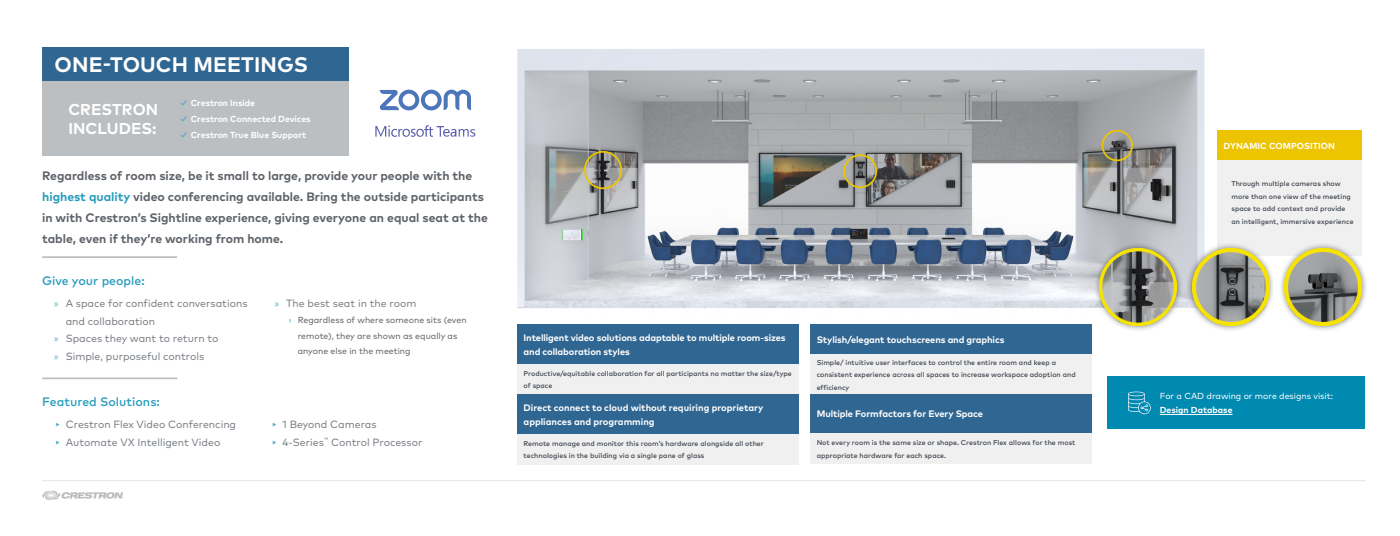
<style>
.page{position:relative;width:1400px;height:536px;background:#fff}
.page>*{position:absolute;margin:0;border:0;box-sizing:border-box;transform-origin:0 0}
.t1{font:700 21px "Mark Pro";letter-spacing:.005em;color:#fff}
.t2{font:700 15.75px/18.9px "Mark Pro";letter-spacing:.005em;color:#fff}
.t3{font:700 12.25px/21px "Mark Pro";color:#5d6369}
.t4{font:500 12.25px "Mark Pro";color:#269cbd}
.t5{font:10.5px/17.5px "Mark Pro";color:#797e84}
.t6{font:700 9.36px/14px "Mark Pro";letter-spacing:-.01em;color:#fff}
.t7{font:700 8.75px "Mark Pro";color:#fff}
.t8{font:8.75px/15.8px "Mark Pro";color:#5d6369}
.t9{font:8.75px "Mark Pro";color:#fff}
.t10{font:500 7px/12.5px "Mark Pro";color:#40474f}
.s1{color:#4dadc8}
.s2{color:#269cbd}
.s3{font-family:"Myriad Pro";color:#4dadc8}
</style>
<div class="page">
<hr style="left:42px;top:480px;width:1323px;height:1px;background:#e2e3e4">
<svg style="left:42px;top:490px;width:82px;height:10px"></svg>
<img style="left:517px;top:49px;width:688px;height:259px">
<hr style="left:42px;top:256px;width:135px;height:2px;background:#bcbfc1">
<hr style="left:42px;top:377px;width:135px;height:2px;background:#bcbfc1">
<div style="left:42px;top:80px;width:306px;height:76px;background:#bcbfc1"></div>
<div style="left:42px;top:47px;width:306px;height:33px;background:#306692"></div>
<div style="left:517px;top:324px;width:282px;height:40px;background:#306692"></div>
<div style="left:517px;top:364px;width:282px;height:30px;background:#f0f0f1"></div>
<div style="left:517px;top:394px;width:282px;height:40px;background:#306692"></div>
<div style="left:517px;top:434px;width:282px;height:30px;background:#f0f0f1"></div>
<div style="left:810px;top:394px;width:282px;height:39px;background:#306692"></div>
<div style="left:810px;top:433px;width:282px;height:31px;background:#f0f0f1"></div>
<div style="left:810px;top:324px;width:282px;height:30px;background:#306692"></div>
<div style="left:810px;top:354px;width:282px;height:40px;background:#f0f0f1"></div>
<div style="left:1217px;top:130px;width:145px;height:31px;background:#edc400"></div>
<div style="left:1217px;top:161px;width:145px;height:95px;background:#f0f0f1"></div>
<div style="left:1093px;top:242px;width:90px;height:90px;background:#000;opacity:.55"></div>
<img style="left:1100px;top:249px;width:77px;height:77px">
<div style="left:1186px;top:242px;width:89px;height:90px;background:#000;opacity:.55"></div>
<img style="left:1192px;top:249px;width:77px;height:77px">
<div style="left:1278px;top:242px;width:90px;height:90px;background:#000;opacity:.55"></div>
<img style="left:1285px;top:249px;width:77px;height:77px">
<div style="left:1102px;top:130px;width:31px;height:31px;border:2px solid #edc400;border-radius:50%"></div>
<div style="left:843px;top:154px;width:34px;height:34px;border:2px solid #edc400;border-radius:50%"></div>
<div style="left:584px;top:151px;width:38px;height:38px;border:2px solid #edc400;border-radius:50%"></div>
<div style="left:1107px;top:376px;width:258px;height:53px;background:#008ab1"></div>
<hr style="left:1160px;top:414px;width:73px;height:1px;background:#fff">
<svg style="left:1128px;top:391px;width:23px;height:23px"></svg>
<svg style="left:375px;top:125px;width:100px;height:12px"></svg>
<svg style="left:380px;top:90px;width:91px;height:20px"></svg>
<h1 class="t1" style="left:55px;top:49px;width:255px">ONE-TOUCH MEETINGS</h1>
<h2 class="t2" style="left:68px;top:99px;width:91px">CRESTRON<br>INCLUDES:</h2>
<p class="t7" style="left:179px;top:96px;width:77px"><span class="s1">✓</span> Crestron Inside</p>
<p class="t7" style="left:179px;top:112px;width:133px"><span class="s1">✓</span> Crestron Connected Devices</p>
<p class="t7" style="left:179px;top:128px;width:128px"><span class="s1">✓</span> Crestron True Blue Support</p>
<p class="t3" style="left:42px;top:163px;width:447px">Regardless of room size, be it small to large, provide your people with the <span class="s2">highest quality</span> video conferencing available. Bring the outside participants in with Crestron’s Sightline experience, giving everyone an equal seat at the table, even if they’re working from home.</p>
<h3 class="t4" style="left:42px;top:271px;width:104px">Give your people:</h3>
<h3 class="t5" style="left:54px;top:294px;width:195px"><span class="s3">»</span> A space for confident conversations</h3>
<h3 class="t5" style="left:66px;top:311px;width:91px">and collaboration</h3>
<h3 class="t5" style="left:54px;top:329px;width:166px"><span class="s3">»</span> Spaces they want to return to</h3>
<h3 class="t5" style="left:54px;top:346px;width:151px"><span class="s3">»</span> Simple, purposeful controls</h3>
<h3 class="t5" style="left:275px;top:294px;width:143px"><span class="s3">»</span> The best seat in the room</h3>
<p class="t8" style="left:298px;top:311px;width:170px;text-indent:-9px"><span class="s2">›</span> Regardless of where someone sits (even remote), they are shown as equally as anyone else in the meeting</p>
<h3 class="t4" style="left:42px;top:393px;width:119px">Featured Solutions:</h3>
<h3 class="t5" style="left:54px;top:415px;width:183px"><span class="s1">▸</span> Crestron Flex Video Conferencing <span class="s1">▸</span> Automate VX Intelligent Video</h3>
<h3 class="t5" style="left:271px;top:415px;width:153px"><span class="s1">▸</span> 1 Beyond Cameras<br><span class="s1">▸</span> 4-Series<sup>™</sup> Control Processor</h3>
<h3 class="t6" style="left:524px;top:330px;width:264px">Intelligent video solutions adaptable to multiple room-sizes and collaboration styles</h3>
<p class="t10" style="left:524px;top:366px;width:270px">Productive/equitable collaboration for all participants no matter the size/type of space</p>
<h3 class="t6" style="left:524px;top:400px;width:241px">Direct connect to cloud without requiring proprietary appliances and programming</h3>
<p class="t10" style="left:524px;top:436px;width:242px">Remote manage and monitor this room’s hardware alongside all other technologies in the building via a single pane of glass</p>
<h3 class="t6" style="left:817px;top:332px;width:189px">Stylish/elegant touchscreens and graphics</h3>
<p class="t10" style="left:817px;top:355px;width:261px">Simple/ intuitive user interfaces to control the entire room and keep a consistent experience across all spaces to increase workspace adoption and efficiency</p>
<h3 class="t6" style="left:817px;top:406px;width:168px">Multiple Formfactors for Every Space</h3>
<p class="t10" style="left:817px;top:436px;width:260px">Not every room is the same size or shape. Crestron Flex allows for the most appropriate hardware for each space.</p>
<p class="t7" style="left:1224px;top:139px;width:113px">DYNAMIC COMPOSITION</p>
<p class="t10" style="left:1231px;top:177px;width:124px">Through multiple cameras show more than one view of the meeting space to add context and provide an intelligent, immersive experience</p>
<p class="t9" style="left:1160px;top:389px;width:175px">For a CAD drawing or more designs visit:</p>
<p class="t7" style="left:1160px;top:403px;width:74px">Design Database</p>
</div>
